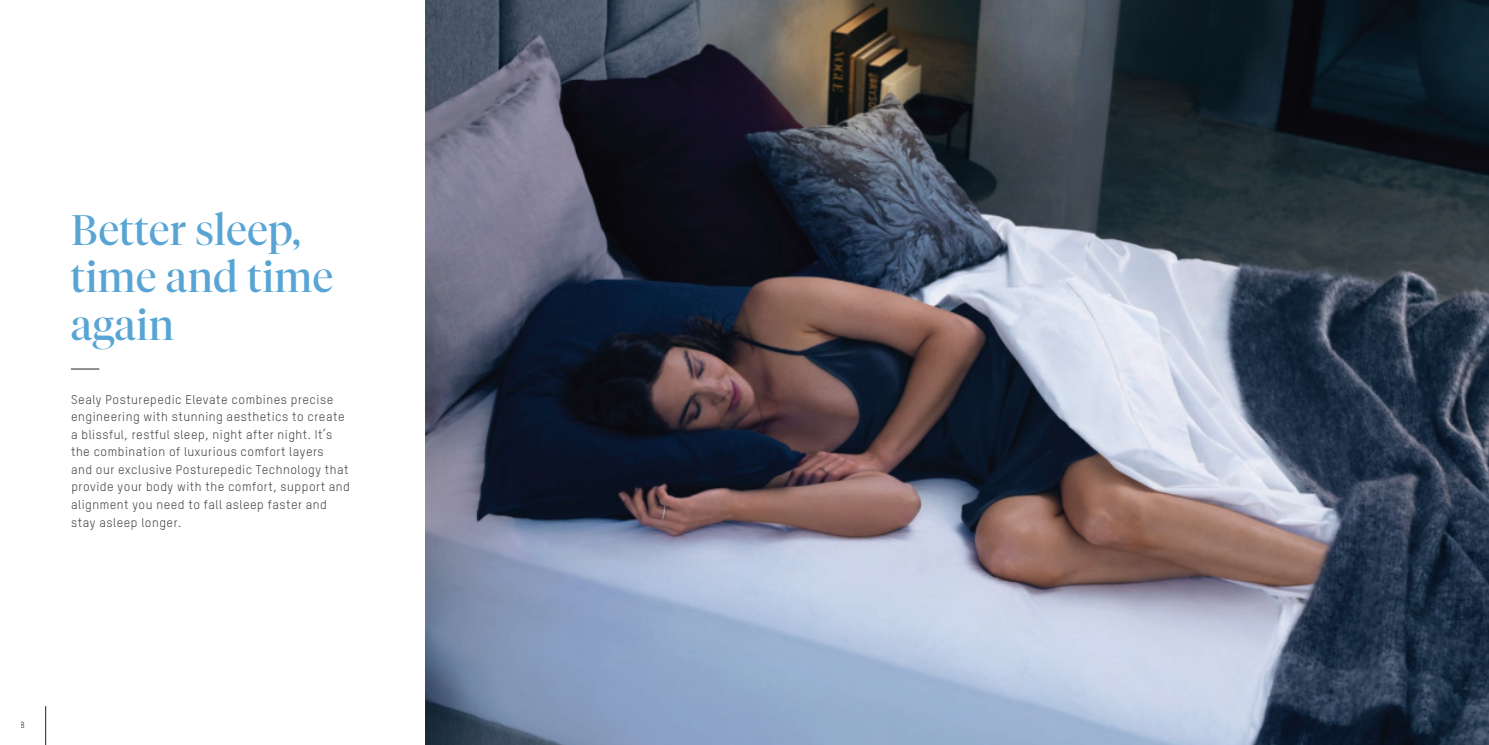
<style>
.page{position:relative;width:1489px;height:745px;background:#fff}
.page>*{position:absolute;margin:0;border:0;box-sizing:border-box;transform-origin:0 0}
.t1{font:42.5px/47.5px "Tiempos Fine Test";letter-spacing:.01em;color:#58a5d5}
.t2{font:12.5px/17.5px "TSTARPRO";letter-spacing:.04em;color:#3e3e3f}
.t3{font:8.75px "TSTARPRO";color:#231f20}
</style>
<div class="page">
<img style="left:425px;top:0;width:302px;height:744px">
<hr style="left:45px;top:705px;width:1px;height:39px;background:#231f20">
<svg style="left:71px;top:368px;width:28px;height:1px"></svg>
<img style="left:727px;top:0;width:761px;height:744px">
<h1 class="t1" style="left:71px;top:209px;width:264px">Better sleep, time and time again</h1>
<p class="t2" style="left:71px;top:391px;width:280px">Sealy Posturepedic Elevate combines precise engineering with stunning aesthetics to create a blissful, restful sleep, night after night. It’s the combination of luxurious comfort layers<br>and our exclusive Posturepedic Technology that provide your body with the comfort, support and alignment you need to fall asleep faster and stay asleep longer.</p>
<p class="t3" style="left:21px;top:720px;width:6px">8</p>
</div>
